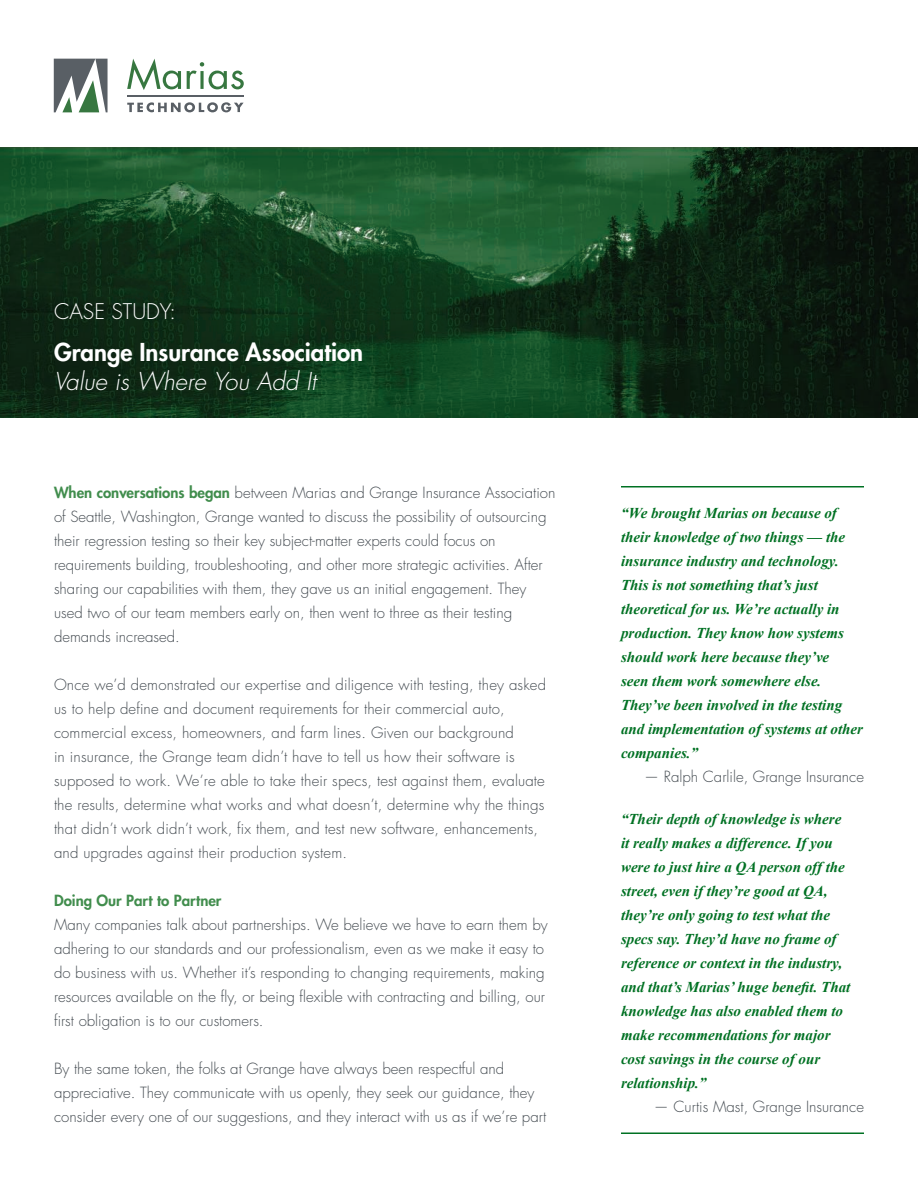
<style>
.page{position:relative;width:918px;height:1188px;background:#fff}
.page>*{position:absolute;margin:0;border:0;box-sizing:border-box;transform-origin:0 0}
.t1{font:800 24px "Futura";color:#fff}
.t2{font:italic 300 24px "Futura";color:#fff}
.t3{font:300 21px "Futura";color:#fff}
.t4{font:300 15px/24px "Futura";color:#444b51}
.t5{font:italic 700 15px/24px "Times New Roman";color:#007123}
.t6{font:800 15px "Futura";color:#418d4d}
.s1{font-weight:800;color:#418d4d}
</style>
<div class="page">
<svg style="left:54px;top:59px;width:54px;height:53px"></svg>
<svg style="left:127px;top:59px;width:54px;height:31px"></svg>
<svg style="left:187px;top:62px;width:57px;height:27px"></svg>
<svg style="left:127px;top:102px;width:117px;height:10px"></svg>
<hr style="left:127px;top:95px;width:117px;height:2px;background:#595f65">
<img style="left:0;top:147px;width:918px;height:270px">
<hr style="left:621px;top:1132px;width:243px;height:2px;background:#007123">
<hr style="left:621px;top:486px;width:243px;height:1px;background:#007123">
<h2 class="t3" style="left:54px;top:301px;width:124px">CASE STUDY:</h2>
<h1 class="t1" style="left:54px;top:340px;width:311px">Grange Insurance Association</h1>
<h1 class="t2" style="left:54px;top:367px;width:264px">Value is Where You Add It</h1>
<p class="t4" style="left:54px;top:482px;width:503px"><span class="s1">When conversations began</span> between Marias and Grange Insurance Association of Seattle, Washington, Grange wanted to discuss the possibility of outsourcing their regression testing so their key subject-matter experts could focus on requirements building, troubleshooting, and other more strategic activities. After sharing our capabilities with them, they gave us an initial engagement. They used two of our team members early on, then went to three as their testing demands increased.</p>
<p class="t4" style="left:54px;top:674px;width:494px">Once we’d demonstrated our expertise and diligence with testing, they asked us to help define and document requirements for their commercial auto, commercial excess, homeowners, and farm lines. Given our background<br>in insurance, the Grange team didn’t have to tell us how their software is supposed to work. We’re able to take their specs, test against them, evaluate the results, determine what works and what doesn’t, determine why the things that didn’t work didn’t work, fix them, and test new software, enhancements, and upgrades against their production system.</p>
<p class="t6" style="left:54px;top:893px;width:169px">Doing Our Part to Partner</p>
<p class="t4" style="left:54px;top:914px;width:495px">Many companies talk about partnerships. We believe we have to earn them by adhering to our standards and our professionalism, even as we make it easy to do business with us. Whether it’s responding to changing requirements, making resources available on the fly, or being flexible with contracting and billing, our first obligation is to our customers.</p>
<p class="t4" style="left:54px;top:1058px;width:494px">By the same token, the folks at Grange have always been respectful and appreciative. They communicate with us openly, they seek our guidance, they consider every one of our suggestions, and they interact with us as if we’re part</p>
<p class="t5" style="left:621px;top:502px;width:244px">“We brought Marias on because of their knowledge of two things — the insurance industry and technology.<br>This is not something that’s just theoretical for us. We’re actually in production. They know how systems should work here because they’ve<br>seen them work somewhere else.<br>They’ve been involved in the testing and implementation of systems at other companies.”</p>
<p class="t4" style="left:644px;top:765px;width:221px">— Ralph Carlile, Grange Insurance</p>
<p class="t5" style="left:621px;top:809px;width:231px">“Their depth of knowledge is where it really makes a difference. If you were to just hire a QA person off the street, even if they’re good at QA, they’re only going to test what the specs say. They’d have no frame of reference or context in the industry, and that’s Marias’ huge beneit. That knowledge has also enabled them to make recommendations for major cost savings in the course of our relationship.”</p>
<p class="t4" style="left:654px;top:1096px;width:212px">— Curtis Mast, Grange Insurance</p>
</div>
